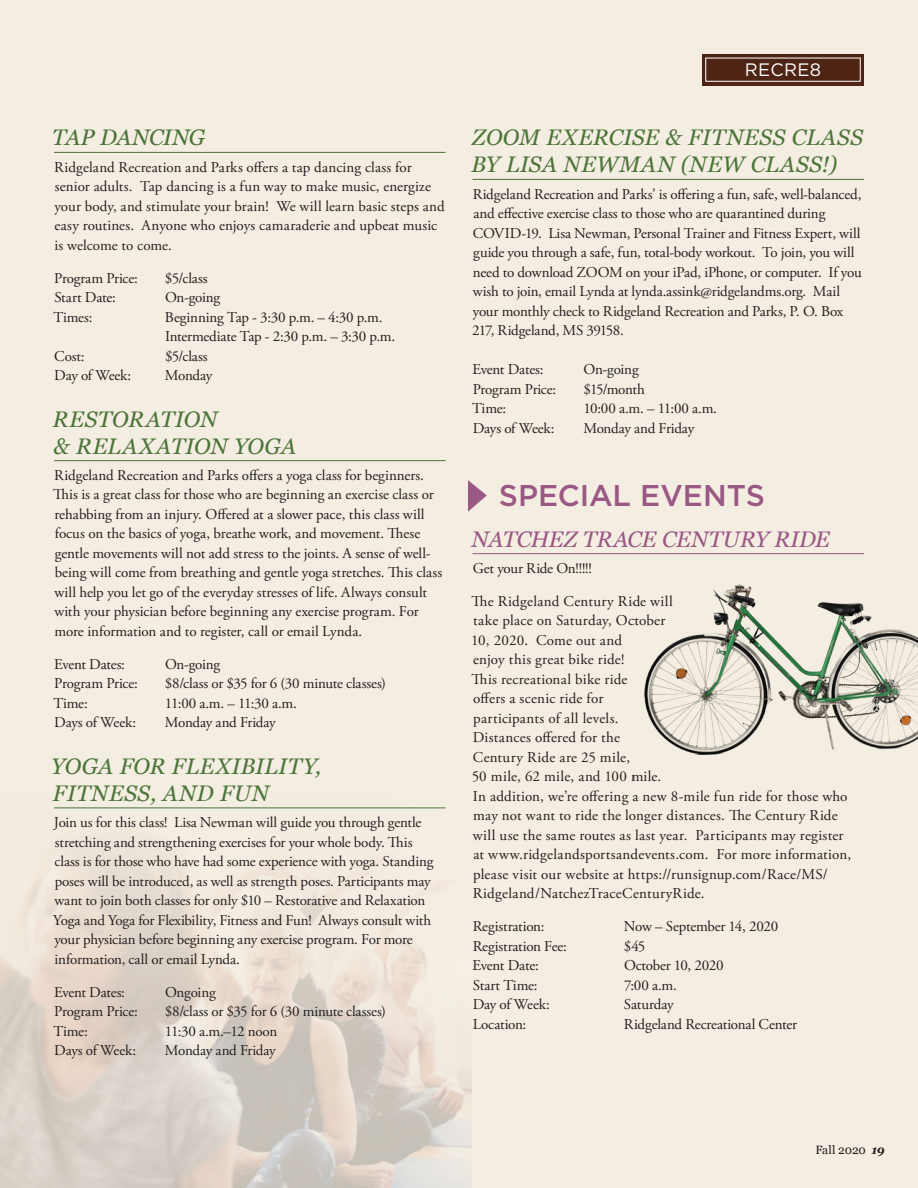
<style>
.page{position:relative;width:918px;height:1188px;background:#f4ede1}
.page>*{position:absolute;margin:0;border:0;box-sizing:border-box;transform-origin:0 0}
.RECRE8_SecHeader{font:500 30px "Gotham";letter-spacing:-.005em;color:#9a5884}
.RECRE8_EventTitle{font:italic 22.5px/27px "Georgia";letter-spacing:.025em;color:#4c7539}
.RECRE8_EventTitle-2{font:italic 22.5px "Georgia";letter-spacing:-.005em;color:#9a5884}
.RECRE8_EventTitle-3{font:italic 22.5px "Georgia";letter-spacing:-.015em;color:#4c7539}
.t1{font:18px "Gotham";letter-spacing:.02em;color:#fff}
.Main_BodyText{font:15px/19.5px "Adobe Garamond Pro";letter-spacing:-.005em;color:#231f20}
.Main_BodyText-2{font:15px/19.5px "Adobe Garamond Pro";letter-spacing:.02em;color:#231f20}
.Main_BodyText-3{font:15px "Adobe Garamond Pro";letter-spacing:-.025em;color:#231f20}
.t2{font:12px "Georgia";letter-spacing:-.01em;color:#231f20}
.s1{font-weight:700;font-style:italic}
</style>
<div class="page">
<div style="left:702px;top:54px;width:162px;height:31px;background:#4e2515"></div>
<div style="left:705px;top:58px;width:156px;height:24px;border:1px solid #fff"></div>
<img style="left:0;top:807px;width:472px;height:381px">
<hr style="left:54px;top:152px;width:392px;height:1px;background:#4c7539">
<hr style="left:54px;top:460px;width:392px;height:1px;background:#4c7539">
<hr style="left:54px;top:808px;width:392px;height:1px;background:#4c7539">
<hr style="left:472px;top:179px;width:392px;height:1px;background:#4c7539">
<hr style="left:472px;top:553px;width:392px;height:1px;background:#9a5884">
<svg style="left:468px;top:480px;width:19px;height:32px"></svg>
<img style="left:644px;top:584px;width:274px;height:171px">
<p class="RECRE8_EventTitle-3" style="left:52px;top:121px;width:154px">TAP DANCING</p>
<p class="Main_BodyText" style="left:54px;top:158px;width:392px">Ridgeland Recreation and Parks offers a tap dancing class for senior adults. Tap dancing is a fun way to make music, energize your body, and stimulate your brain! We will learn basic steps and easy routines. Anyone who enjoys camaraderie and upbeat music is welcome to come.</p>
<p class="Main_BodyText" style="left:54px;top:269px;width:85px">Program Price:</p>
<p class="Main_BodyText" style="left:165px;top:269px;width:44px">$5/class</p>
<p class="Main_BodyText" style="left:54px;top:288px;width:63px">Start Date:</p>
<p class="Main_BodyText" style="left:165px;top:288px;width:57px">On-going</p>
<p class="Main_BodyText" style="left:54px;top:308px;width:40px">Times:</p>
<p class="Main_BodyText" style="left:165px;top:308px;width:219px">Beginning Tap - 3:30 p.m. – 4:30 p.m.</p>
<p class="Main_BodyText" style="left:165px;top:327px;width:232px">Intermediate Tap - 2:30 p.m. – 3:30 p.m.</p>
<p class="Main_BodyText" style="left:54px;top:347px;width:32px">Cost:</p>
<p class="Main_BodyText" style="left:165px;top:347px;width:44px">$5/class</p>
<p class="Main_BodyText" style="left:54px;top:366px;width:79px">Day of Week:</p>
<p class="Main_BodyText" style="left:165px;top:366px;width:49px">Monday</p>
<p class="RECRE8_EventTitle" style="left:53px;top:404px;width:245px">RESTORATION<br>&amp; RELAXATION YOGA</p>
<p class="Main_BodyText" style="left:53px;top:466px;width:391px">Ridgeland Recreation and Parks offers a yoga class for beginners.<br>This is a great class for those who are beginning an exercise class or rehabbing from an injury. Offered at a slower pace, this class will focus on the basics of yoga, breathe work, and movement. These gentle movements will not add stress to the joints. A sense of well&shy;being will come from breathing and gentle yoga stretches. This class will help you let go of the everyday stresses of life. Always consult with your physician before beginning any exercise program. For more information and to register, call or email Lynda.</p>
<p class="Main_BodyText" style="left:54px;top:655px;width:72px">Event Dates:</p>
<p class="Main_BodyText" style="left:165px;top:655px;width:57px">On-going</p>
<p class="Main_BodyText" style="left:54px;top:674px;width:85px">Program Price:</p>
<p class="Main_BodyText" style="left:165px;top:674px;width:222px">$8/class or $35 for 6 (30 minute classes)</p>
<p class="Main_BodyText" style="left:54px;top:694px;width:36px">Time:</p>
<p class="Main_BodyText" style="left:165px;top:694px;width:133px">11:00 a.m. – 11:30 a.m.</p>
<p class="Main_BodyText" style="left:54px;top:713px;width:83px">Days of Week:</p>
<p class="Main_BodyText-3" style="left:165px;top:714px;width:112px">Monday and Friday</p>
<p class="RECRE8_EventTitle" style="left:51px;top:752px;width:272px">YOGA FOR FLEXIBILITY,<br>FITNESS, AND FUN</p>
<p class="Main_BodyText" style="left:53px;top:813px;width:382px">Join us for this class! Lisa Newman will guide you through gentle stretching and strengthening exercises for your whole body. This class is for those who have had some experience with yoga. Standing poses will be introduced, as well as strength poses. Participants may want to join both classes for only $10 – Restorative and Relaxation Yoga and Yoga for Flexibility, Fitness and Fun! Always consult with your physician before beginning any exercise program. For more information, call or email Lynda.</p>
<p class="Main_BodyText" style="left:54px;top:983px;width:72px">Event Dates:</p>
<p class="Main_BodyText" style="left:165px;top:983px;width:52px">Ongoing</p>
<p class="Main_BodyText" style="left:54px;top:1002px;width:85px">Program Price:</p>
<p class="Main_BodyText" style="left:165px;top:1002px;width:222px">$8/class or $35 for 6 (30 minute classes)</p>
<p class="Main_BodyText" style="left:54px;top:1022px;width:36px">Time:</p>
<p class="Main_BodyText" style="left:165px;top:1022px;width:114px">11:30 a.m.–12 noon</p>
<p class="Main_BodyText" style="left:54px;top:1041px;width:83px">Days of Week:</p>
<p class="Main_BodyText-3" style="left:165px;top:1041px;width:112px">Monday and Friday</p>
<p class="t1" style="left:745px;top:58px;width:78px">RECRE8</p>
<p class="RECRE8_EventTitle" style="left:471px;top:123px;width:393px">ZOOM EXERCISE &amp; FITNESS CLASS<br>BY LISA NEWMAN (NEW CLASS!)</p>
<p class="Main_BodyText" style="left:472px;top:185px;width:391px">Ridgeland Recreation and Parks’ is offering a fun, safe, well-balanced, and effective exercise class to those who are quarantined during COVID-19. Lisa Newman, Personal Trainer and Fitness Expert, will guide you through a safe, fun, total-body workout. To join, you will need to download ZOOM on your iPad, iPhone, or computer. If you wish to join, email Lynda at lynda.assink@ridgelandms.org. Mail your monthly check to Ridgeland Recreation and Parks, P. O. Box 217, Ridgeland, MS 39158.</p>
<p class="Main_BodyText" style="left:473px;top:360px;width:72px">Event Dates:</p>
<p class="Main_BodyText" style="left:584px;top:360px;width:57px">On-going</p>
<p class="Main_BodyText" style="left:473px;top:380px;width:85px">Program Price:</p>
<p class="Main_BodyText" style="left:583px;top:380px;width:63px">$15/month</p>
<p class="Main_BodyText" style="left:472px;top:399px;width:36px">Time:</p>
<p class="Main_BodyText" style="left:583px;top:399px;width:135px">10:00 a.m. – 11:00 a.m.</p>
<p class="Main_BodyText" style="left:473px;top:419px;width:83px">Days of Week:</p>
<p class="Main_BodyText-3" style="left:583px;top:419px;width:112px">Monday and Friday</p>
<p class="RECRE8_SecHeader" style="left:499px;top:476px;width:268px">SPECIAL EVENTS</p>
<p class="RECRE8_EventTitle-2" style="left:472px;top:522px;width:360px">NATCHEZ TRACE CENTURY RIDE</p>
<p class="Main_BodyText" style="left:473px;top:559px;width:121px">Get your Ride On!!!!!</p>
<p class="Main_BodyText-2" style="left:471px;top:592px;width:381px">The Ridgeland Century Ride will<br>take place on Saturday, October<br>10, 2020. Come out and<br>enjoy this great bike ride!<br>This recreational bike ride<br>offers a scenic ride for<br>participants of all levels.<br>Distances offered for the<br>Century Ride are 25 mile,<br>50 mile, 62 mile, and 100 mile.<br>In addition, we’re offering a new 8-mile fun ride for those who may not want to ride the longer distances. The Century Ride will use the same routes as last year. Participants may register at www.ridgelandsportsandevents.com. For more information, please visit our website at https://runsignup.com/Race/MS/ Ridgeland/NatchezTraceCenturyRide.</p>
<p class="Main_BodyText" style="left:473px;top:917px;width:73px">Registration:</p>
<p class="Main_BodyText" style="left:624px;top:917px;width:156px">Now – September 14, 2020</p>
<p class="Main_BodyText" style="left:473px;top:937px;width:96px">Registration Fee:</p>
<p class="Main_BodyText" style="left:624px;top:937px;width:23px">$45</p>
<p class="Main_BodyText" style="left:473px;top:956px;width:68px">Event Date:</p>
<p class="Main_BodyText" style="left:624px;top:956px;width:101px">October 10, 2020</p>
<p class="Main_BodyText" style="left:473px;top:976px;width:66px">Start Time:</p>
<p class="Main_BodyText" style="left:624px;top:976px;width:54px">7:00 a.m.</p>
<p class="Main_BodyText" style="left:473px;top:995px;width:79px">Day of Week:</p>
<p class="Main_BodyText" style="left:624px;top:995px;width:51px">Saturday</p>
<p class="Main_BodyText" style="left:473px;top:1015px;width:55px">Location:</p>
<p class="Main_BodyText" style="left:624px;top:1015px;width:175px">Ridgeland Recreational Center</p>
<p class="t2" style="left:815px;top:1141px;width:71px">Fall 2020 <span class="s1">19</span></p>
</div>
